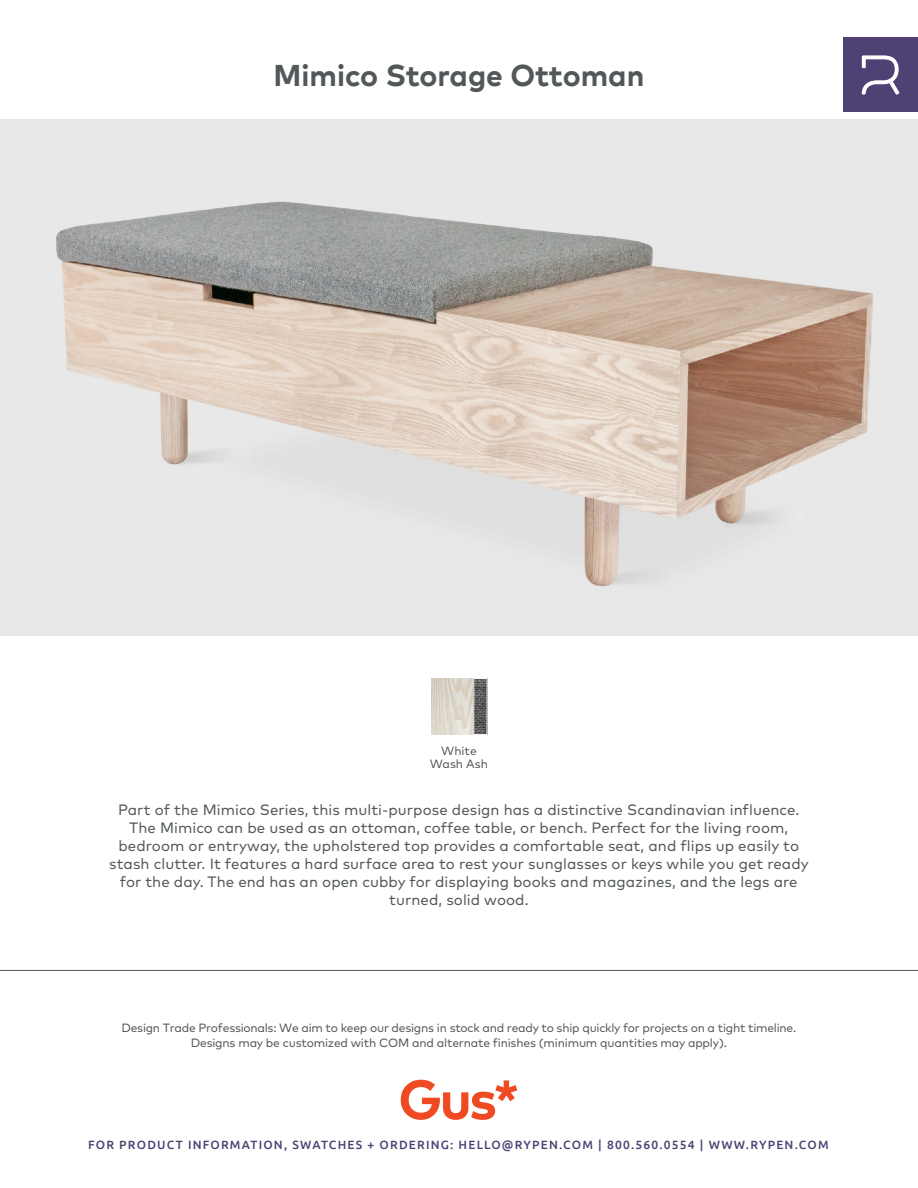
<style>
.page{position:relative;width:918px;height:1188px;background:#fff}
.page>*{position:absolute;margin:0;border:0;box-sizing:border-box;transform-origin:0 0}
.Product_Title{font:700 30px "Mark";color:#525759}
.Description{font:15px/18px "Mark Pro";letter-spacing:.005em;color:#525759;text-align:center}
.In_Stock_copy{font:12px/15px "Mark Pro";letter-spacing:-.02em;color:#525759;text-align:center}
.t1{font:500 12px "Ubuntu";letter-spacing:.1em;color:#4f4174}
.t2{font:12px "Mark Pro";color:#545759}
</style>
<div class="page">
<img style="left:0;top:119px;width:918px;height:516px">
<hr style="left:0;top:970px;width:918px;height:1px;background:#545759">
<img style="left:431px;top:679px;width:42px;height:55px">
<img style="left:475px;top:680px;width:10px;height:53px">
<div style="left:473px;top:678px;width:14px;height:57px;border:1px solid #fff"></div>
<svg style="left:401px;top:1080px;width:116px;height:40px"></svg>
<div style="left:843px;top:38px;width:75px;height:74px;background:#4f4174"></div>
<svg style="left:862px;top:55px;width:37px;height:40px"></svg>
<p class="Product_Title" style="left:274px;top:56px;width:372px">Mimico Storage Ottoman</p>
<p class="t2" style="left:441px;top:741px;width:37px">White</p>
<p class="t2" style="left:430px;top:755px;width:60px">Wash Ash</p>
<p class="Description" style="left:109px;top:800px;width:701px">Part of the Mimico Series, this multi-purpose design has a distinctive Scandinavian influence.<br>The Mimico can be used as an ottoman, coffee table, or bench. Perfect for the living room, bedroom or entryway, the upholstered top provides a comfortable seat, and flips up easily to stash clutter. It features a hard surface area to rest your sunglasses or keys while you get ready for the day. The end has an open cubby for displaying books and magazines, and the legs are turned, solid wood.</p>
<p class="In_Stock_copy" style="left:121px;top:1019px;width:676px">Design Trade Professionals: We aim to keep our designs in stock and ready to ship quickly for projects on a tight timeline.<br>Designs may be customized with COM and alternate finishes (minimum quantities may apply).</p>
<p class="t1" style="left:88px;top:1137px;width:742px">FOR PRODUCT INFORMATION, SWATCHES + ORDERING: HELLO@RYPEN.COM | 800.560.0554 | WWW.RYPEN.COM</p>
</div>
